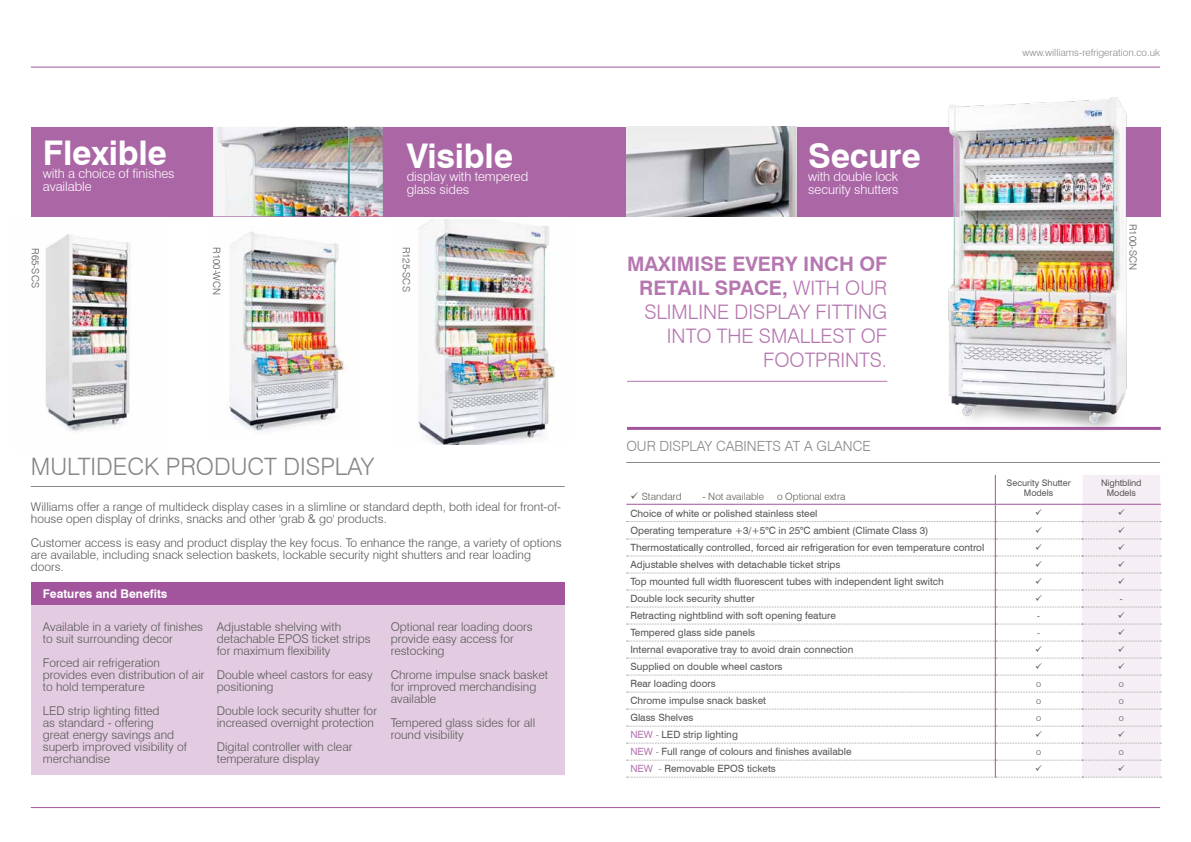
<style>
.page{position:relative;width:1191px;height:842px;background:#fff}
.page>*{position:absolute;margin:0;border:0;box-sizing:border-box;transform-origin:0 0}
.t1{font:700 34px "Swiss 721 BT";letter-spacing:-.005em;color:#fff}
.t2{font:300 24px "Swiss 721 BT";color:#878787}
.t3{font:300 20px/24px "Swiss 721 BT";color:#b577b0;text-align:right}
.t4{font:700 20px "Swiss 721 BT";color:#b577b0}
.t5{font:300 14px "Swiss 721 BT";color:#878787}
.t6{font:300 13px/13px "Swiss 721 BT";letter-spacing:-.005em;color:#fff}
.t7{font:300 12px/12px "Swiss 721 BT";color:#575756}
.t8{font:700 12px "Swiss 721 BT";color:#fff}
.t9{font:10px "Swiss 721 BT";color:#575756}
.t10{font:300 10px "Swiss 721 BT";color:#575756}
.t11{font:300 10px "Swiss 721 BT";color:#878787}
.t12{font:9px/10px "Swiss 721 BT";color:#575756;text-align:center}
.t13{font:300 9px "Swiss 721 BT";color:#575756}
.s1{font-weight:300}
.s2{font-weight:700}
.s3{color:#b577b0}
</style>
<div class="page">
<img style="left:45px;top:234px;width:85px;height:197px">
<img style="left:418px;top:220px;width:137px;height:225px">
<img style="left:229px;top:232px;width:118px;height:200px">
<div style="left:31px;top:127px;width:1129px;height:89px;background:#ab66a6"></div>
<img style="left:213px;top:127px;width:170px;height:89px">
<hr style="left:31px;top:486px;width:533px;height:1px;background:#878787">
<img style="left:626px;top:127px;width:170px;height:89px">
<hr style="left:626px;top:462px;width:534px;height:1px;background:#878787">
<hr style="left:31px;top:807px;width:1129px;height:1px;background:#a2559d">
<hr style="left:31px;top:67px;width:1129px;height:1px;background:#a2559d">
<hr style="left:627px;top:381px;width:260px;height:1px;background:#b577b0">
<hr style="left:627px;top:427px;width:533px;height:3px;background:#a2559d">
<div style="left:31px;top:605px;width:533px;height:170px;background:#e3cce1"></div>
<div style="left:31px;top:583px;width:534px;height:22px;background:#a2559d"></div>
<img style="left:934px;top:97px;width:206px;height:333px">
<svg style="left:626px;top:475px;width:535px;height:303px"></svg>
<h1 class="t1" style="left:43px;top:132px;width:125px">Flexible</h1>
<p class="t6" style="left:43px;top:166px;width:133px">with a choice of finishes available</p>
<h1 class="t1" style="left:407px;top:135px;width:108px">Visible</h1>
<p class="t6" style="left:407px;top:169px;width:123px">display with tempered glass sides</p>
<p class="t10" style="left:42px;top:248px;width:41px;rotate:90deg">R65-SCS</p>
<p class="t10" style="left:412px;top:247px;width:46px;rotate:90deg">R125-SCS</p>
<p class="t10" style="left:223px;top:247px;width:49px;rotate:90deg">R100-WCN</p>
<h2 class="t2" style="left:31px;top:452px;width:345px">multideck product display</h2>
<p class="t7" style="left:31px;top:500px;width:531px">Williams offer a range of multideck display cases in a slimline or standard depth, both ideal for front-of&shy;house open display of drinks, snacks and other 'grab &amp; go' products.</p>
<p class="t7" style="left:31px;top:536px;width:532px">Customer access is easy and product display the key focus. To enhance the range, a variety of options are available, including snack selection baskets, lockable security night shutters and rear loading doors.</p>
<p class="t8" style="left:43px;top:586px;width:126px">Features and Benefits</p>
<p class="t7" style="left:43px;top:620px;width:162px">Available in a variety of finishes to suit surrounding decor</p>
<p class="t7" style="left:43px;top:656px;width:163px">Forced air refrigeration provides even distribution of air to hold temperature</p>
<p class="t7" style="left:43px;top:704px;width:8px">LED</p>
<p class="t7" style="left:43px;top:704px;width:146px;text-indent:25px">strip lighting fitted<br>as standard - offering<br>great energy savings and superb improved visibility of merchandise</p>
<p class="t7" style="left:217px;top:620px;width:126px">Adjustable shelving with detachable EPO</p>
<p class="t7" style="left:217px;top:632px;width:155px;text-indent:85px">S ticket strips for maximum flexibility</p>
<p class="t7" style="left:217px;top:668px;width:157px">Double wheel castors for easy positioning</p>
<p class="t7" style="left:217px;top:704px;width:162px">Double lock security shutter for increased overnight protection</p>
<p class="t7" style="left:217px;top:740px;width:137px">Digital controller with clear temperature display</p>
<p class="t7" style="left:391px;top:620px;width:143px">Optional rear loading doors provide easy access for restocking</p>
<p class="t7" style="left:391px;top:668px;width:159px">Chrome impulse snack basket for improved merchandising available</p>
<p class="t7" style="left:391px;top:716px;width:146px">Tempered glass sides for all round visibility</p>
<h1 class="t1" style="left:808px;top:135px;width:114px">Secure</h1>
<p class="t6" style="left:808px;top:169px;width:92px">with double lock security shutters</p>
<h3 class="t4" style="left:627px;top:252px;width:256px">Maximise every inch of</h3>
<h3 class="t4" style="left:639px;top:276px;width:243px">retail space, <span class="s1">with our</span></h3>
<h3 class="t3" style="left:644px;top:300px;width:244px">slimlin e display fitting</h3>
<h3 class="t3" style="left:667px;top:324px;width:19px">inTO</h3>
<h3 class="t3" style="left:717px;top:324px;width:172px">the smallest of footpr ints.</h3>
<p class="t5" style="left:626px;top:437px;width:246px">our display cabin ets at a glance</p>
<p class="t10" style="left:630px;top:491px;width:53px">✓ Standard</p>
<p class="t10" style="left:702px;top:491px;width:63px">- Not available</p>
<p class="t10" style="left:777px;top:491px;width:70px">o Optional extra</p>
<p class="t11" style="left:1022px;top:46px;width:139px">www.williams-refrigeration.co.uk</p>
<p class="t10" style="left:1139px;top:224px;width:47px;rotate:90deg">R100-SCN</p>
<p class="t12" style="left:1006px;top:477px;width:66px">Security Shutter<br>Models</p>
<p class="t12" style="left:1101px;top:477px;width:42px">Nightblind<br>Models</p>
<p class="t9" style="left:630px;top:507px;width:189px">Choice of white or polished stainless steel</p>
<p class="t9" style="left:630px;top:524px;width:300px">Operating temperature +3/+5<span class="s2">°</span>C in 25<span class="s2">°</span>C ambient (Climate Class 3)</p>
<p class="t9" style="left:630px;top:542px;width:355px">Thermostatically controlled, forced air refrigeration for even temperature control</p>
<p class="t9" style="left:630px;top:559px;width:212px">Adjustable shelves with detachable ticket strips</p>
<p class="t9" style="left:630px;top:576px;width:315px">Top mounted full width fluorescent tubes with independent light switch</p>
<p class="t9" style="left:630px;top:593px;width:126px">Double lock security shutter</p>
<p class="t12" style="left:1120px;top:594px;width:4px">-</p>
<p class="t9" style="left:630px;top:610px;width:207px">Retracting nightblind with soft opening feature</p>
<p class="t12" style="left:1037px;top:611px;width:4px">-</p>
<p class="t9" style="left:630px;top:627px;width:126px">Tempered glass side panels</p>
<p class="t12" style="left:1037px;top:628px;width:4px">-</p>
<p class="t9" style="left:630px;top:644px;width:224px">Internal evaporative tray to avoid drain connection</p>
<p class="t9" style="left:630px;top:661px;width:154px">Supplied on double wheel castors</p>
<p class="t9" style="left:630px;top:678px;width:87px">Rear loading doors</p>
<p class="t13" style="left:1036px;top:678px;width:7px">o</p>
<p class="t13" style="left:1118px;top:678px;width:7px">o</p>
<p class="t9" style="left:630px;top:695px;width:137px">Chrome impulse snack basket</p>
<p class="t13" style="left:1036px;top:695px;width:7px">o</p>
<p class="t13" style="left:1118px;top:695px;width:7px">o</p>
<p class="t9" style="left:630px;top:712px;width:65px">Glass Shelves</p>
<p class="t13" style="left:1036px;top:712px;width:7px">o</p>
<p class="t13" style="left:1118px;top:712px;width:7px">o</p>
<p class="t9" style="left:630px;top:729px;width:109px"><span class="s3">NEW -</span> LED strip lighting</p>
<p class="t9" style="left:630px;top:746px;width:223px"><span class="s3">NEW -</span> Full range of colours and finishes available</p>
<p class="t13" style="left:1036px;top:746px;width:7px">o</p>
<p class="t13" style="left:1118px;top:746px;width:7px">o</p>
<p class="t9" style="left:630px;top:763px;width:147px"><span class="s3">NEW -</span> Removable EPOS tickets</p>
</div>
